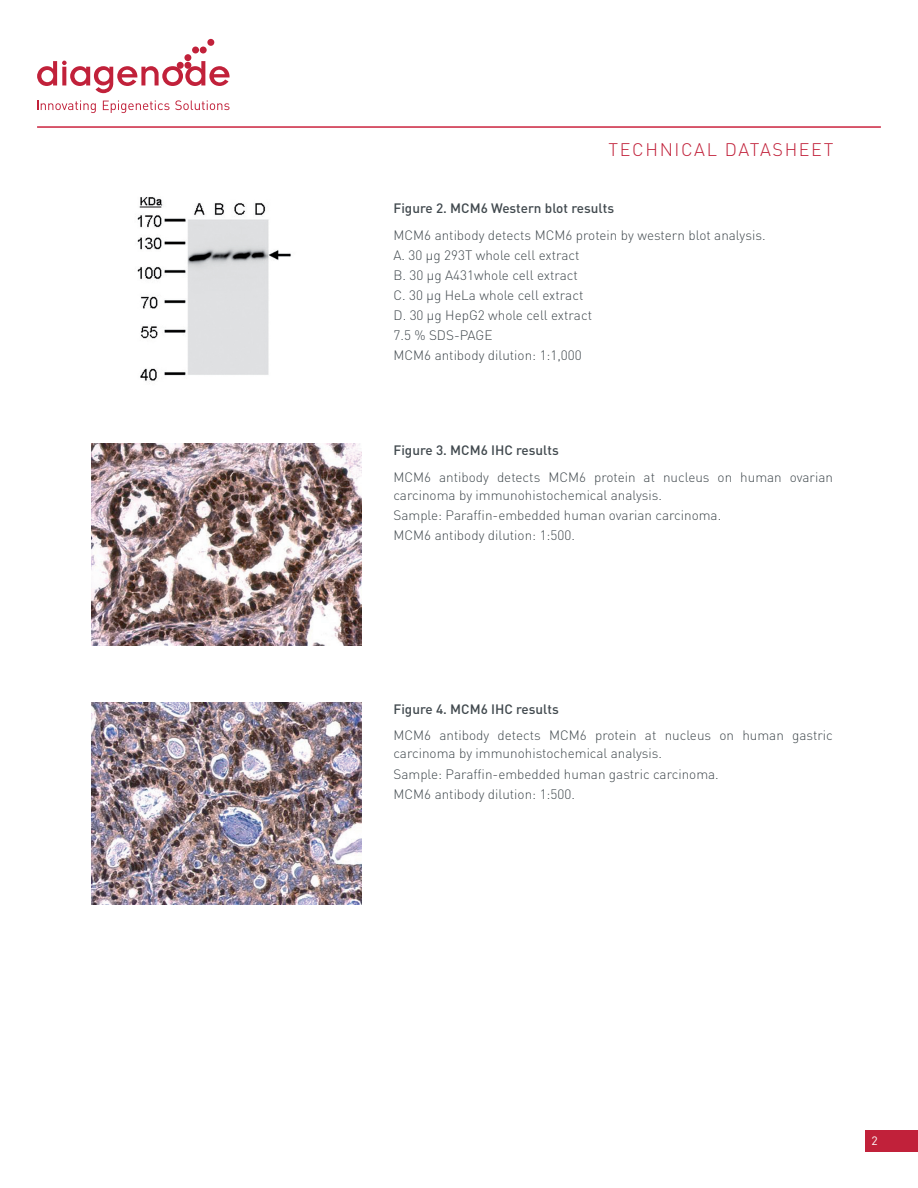
<style>
.page{position:relative;width:918px;height:1188px;background:#fff}
.page>*{position:absolute;margin:0;border:0;box-sizing:border-box;transform-origin:0 0}
.t1{font:300 18px "DIN";letter-spacing:.09em;color:#c1213a}
.BODY_justifié{font:300 13.5px/18px "DIN";color:#41494e}
.BODY_title{font:500 13.5px "DIN";color:#41494e}
.t2{font:12px "DIN";color:#fff}
</style>
<div class="page">
<div style="left:865px;top:1131px;width:53px;height:21px;background:#c1213a"></div>
<hr style="left:37px;top:126px;width:844px;height:2px;background:#cb233e">
<div style="left:184px;top:54px;width:7px;height:7px;background:#c1213a;border-radius:50%"></div>
<div style="left:192px;top:47px;width:7px;height:6px;background:#c1213a;border-radius:50%"></div>
<div style="left:200px;top:47px;width:7px;height:6px;background:#c1213a;border-radius:50%"></div>
<div style="left:207px;top:39px;width:7px;height:7px;background:#c1213a;border-radius:50%"></div>
<svg style="left:37px;top:61px;width:193px;height:32px"></svg>
<svg style="left:37px;top:100px;width:59px;height:13px"></svg>
<svg style="left:103px;top:100px;width:127px;height:13px"></svg>
<img style="left:137px;top:197px;width:154px;height:184px">
<img style="left:92px;top:444px;width:269px;height:201px">
<img style="left:92px;top:703px;width:269px;height:201px">
<h1 class="t1" style="left:609px;top:138px;width:226px">TECHNICAL DATASHEET</h1>
<p class="BODY_title" style="left:394px;top:199px;width:222px">Figure 2. MCM6 Western blot results</p>
<p class="BODY_justifié" style="left:394px;top:226px;width:374px">MCM6 antibody detects MCM6 protein by western blot analysis.</p>
<p class="BODY_justifié" style="left:394px;top:246px;width:188px">A. 30 μ g 293T whole cell extract</p>
<p class="BODY_justifié" style="left:394px;top:266px;width:186px">B. 30 μ g A431whole cell extract</p>
<p class="BODY_justifié" style="left:394px;top:286px;width:191px">C. 30 μg HeLa whole cell extract</p>
<p class="BODY_justifié" style="left:394px;top:306px;width:200px">D. 30 μg HepG2 whole cell extract</p>
<p class="BODY_justifié" style="left:394px;top:326px;width:100px">7.5 % SDS-PAGE</p>
<p class="BODY_justifié" style="left:394px;top:346px;width:190px">MCM6 antibody dilution: 1:1,000</p>
<p class="BODY_title" style="left:394px;top:442px;width:167px">Figure 3. MCM6 IHC results</p>
<p class="BODY_justifié" style="left:394px;top:468px;width:441px">MCM6 antibody detects MCM6 protein at nucleus on human ovarian carcinoma by immunohistochemical analysis.</p>
<p class="BODY_justifié" style="left:394px;top:506px;width:329px">Sample: Paraffin-embedded human ovarian carcinoma.</p>
<p class="BODY_justifié" style="left:394px;top:526px;width:183px">MCM6 antibody dilution: 1:500.</p>
<p class="BODY_title" style="left:394px;top:700px;width:167px">Figure 4. MCM6 IHC results</p>
<p class="BODY_justifié" style="left:394px;top:726px;width:441px">MCM6 antibody detects MCM6 protein at nucleus on human gastric carcinoma by immunohistochemical analysis.</p>
<p class="BODY_justifié" style="left:394px;top:765px;width:327px">Sample: Paraffin-embedded human gastric carcinoma.</p>
<p class="BODY_justifié" style="left:394px;top:785px;width:183px">MCM6 antibody dilution: 1:500.</p>
<p class="t2" style="left:871px;top:1133px;width:8px">2</p>
</div>
